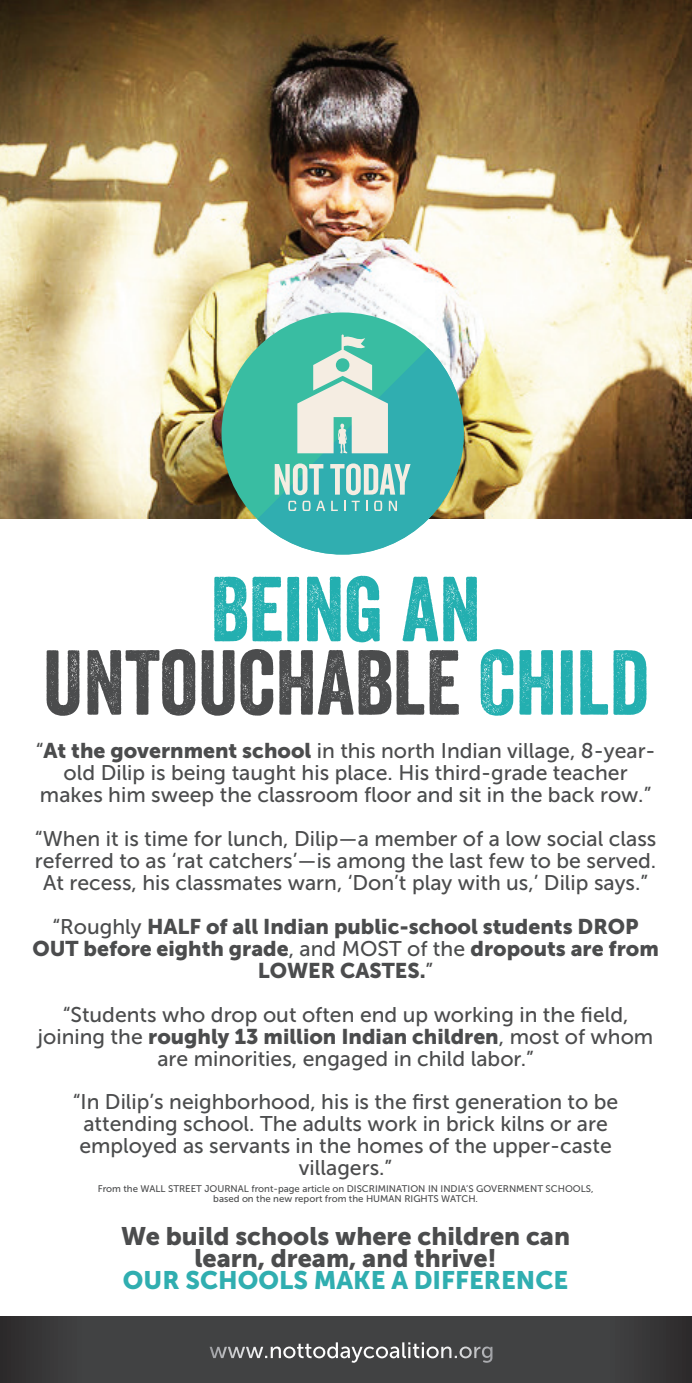
<style>
.page{position:relative;width:692px;height:1383px;background:#fff}
.page>*{position:absolute;margin:0;border:0;box-sizing:border-box;transform-origin:0 0}
.t1{font:89.04px/73.4px "Veneer";color:#23afb0;text-align:center}
.t2{font:25.2px/21.9px "Museo Sans 900";color:#4b4c4d;text-align:center}
.t3{font:25.2px "Museo Sans 900";color:#30aeb0}
.t4{font:22.28px "Museo Sans 500";color:#fff}
.t5{font:21.2px/21.9px "Museo Sans 500";color:#4b4c4d;text-align:center}
.t6{font:21.2px/21.9px "Museo Sans 900";color:#4b4c4d;text-align:center}
.t7{font:9.6px/9.1px "Museo Sans 500";color:#4b4c4d;text-align:center}
.s1{color:#4b4c4d}
.s2{font-family:"Museo Sans 900"}
.s3{font-family:"Museo Sans 500"}
</style>
<div class="page">
<img style="left:0;top:0;width:691px;height:518px">
<div style="left:0;top:1316px;width:344px;height:66px;background:linear-gradient(to right,#383839,#454647)"></div>
<div style="left:341px;top:1316px;width:350px;height:66px;background:linear-gradient(to right,#454647,#393839)"></div>
<div style="left:221px;top:312px;width:242px;height:242px;background:#39bda2;border-radius:50%"></div>
<svg style="left:257px;top:348px;width:218px;height:207px;fill:#30aeb0"></svg>
<svg style="left:274px;top:463px;width:136px;height:48px"></svg>
<svg style="left:297px;top:334px;width:91px;height:119px"></svg>
<h1 class="t1" style="left:43px;top:572px;width:607px">BEING AN<br><span class="s1">UNTOUCHABLE</span> CHILD</h1>
<p class="t5" style="left:36px;top:740px;width:620px">“<span class="s2">At the government school</span> in this north Indian village, 8-year&shy;old Dilip is being taught his place. His third-grade teacher makes him sweep the classroom floor and sit in the back row.”</p>
<p class="t5" style="left:35px;top:828px;width:622px">“When it is time for lunch, Dilip—a member of a low social class referred to as ‘rat catchers’—is among the last few to be served.<br>At recess, his classmates warn, ‘Don’t play with us,’ Dilip says.”</p>
<p class="t6" style="left:32px;top:915px;width:627px"><span class="s3">“Roughly</span> HALF of all Indian public-school students DROP<br>OUT before eighth grade<span class="s3">, and MOST of the</span> dropouts are from<br>LOWER CASTES.<span class="s3">”</span></p>
<p class="t5" style="left:63px;top:1003px;width:567px">“Students who drop out often end up working in the field,</p>
<p class="t6" style="left:38px;top:1025px;width:616px"><span class="s3">joining the</span> roughly 13 million Indian children<span class="s3">, most of whom</span></p>
<p class="t5" style="left:73px;top:1036px;width:546px;line-height:43.8px">are minorities, engaged in child labor.”<br>“In Dilip’s neighborhood, his is the first generation to be</p>
<p class="t5" style="left:79px;top:1113px;width:533px">attending school. The adults work in brick kilns or are employed as servants in the homes of the upper-caste villagers.”</p>
<p class="t7" style="left:98px;top:1184px;width:497px">From the WALL STREET JOURNAL front-page article on DISCRIMINATION IN INDIA’S GOVERNMENT SCHOOLS, based on the new report from the HUMAN RIGHTS WATCH.</p>
<p class="t2" style="left:121px;top:1225px;width:450px">We build schools where children can learn, dream, and thrive!</p>
<p class="t3" style="left:123px;top:1266px;width:446px">OUR SCHOOLS MAKE A DIFFERENCE</p>
<p class="t4" style="left:209px;top:1338px;width:286px">www.nottodaycoalition.org</p>
</div>
